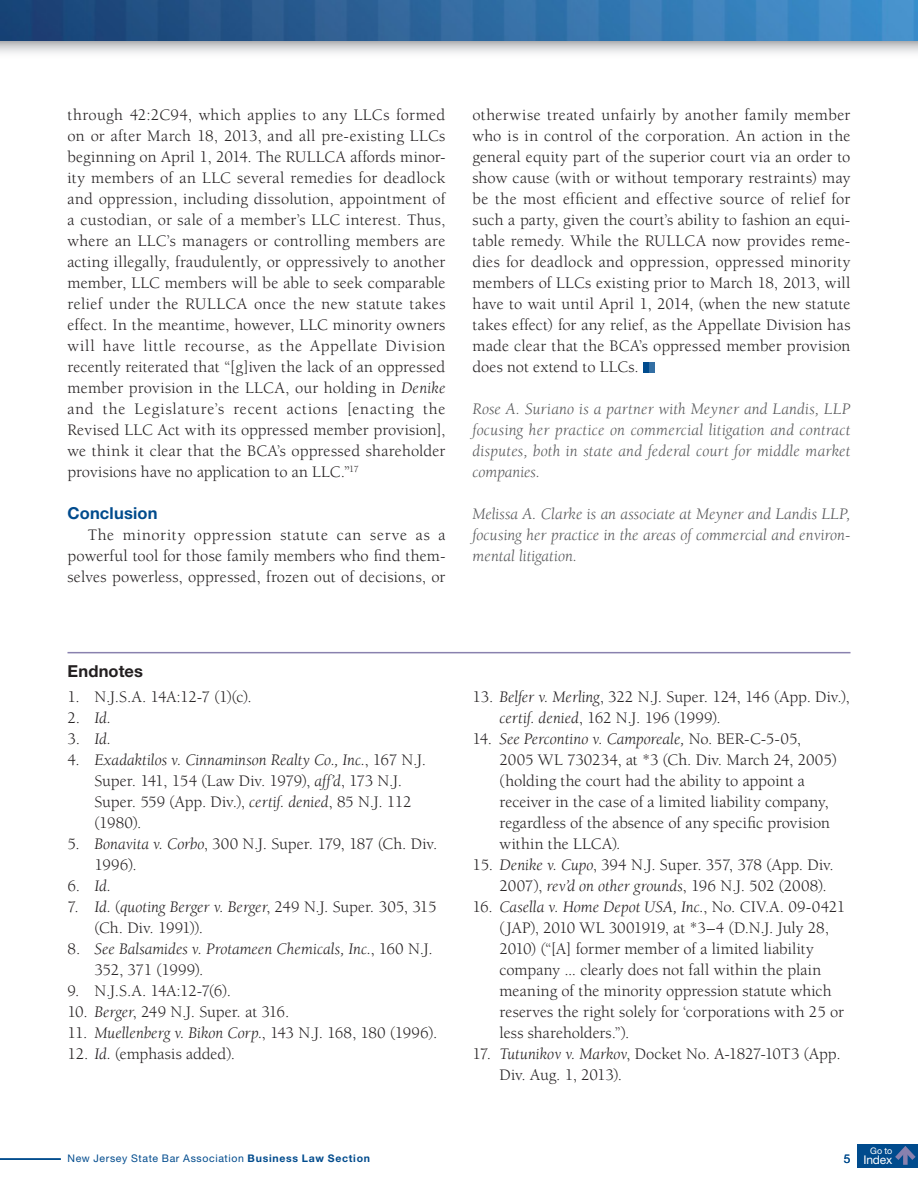
<style>
.page{position:relative;width:918px;height:1188px;background:#fff}
.page>*{position:absolute;margin:0;border:0;box-sizing:border-box;transform-origin:0 0}
.t1{font:16.5px/21px "Berkeley";color:#231f20}
.t2{font:italic 16.5px/21px "Berkeley";letter-spacing:.005em;color:#57585a;text-align:justify}
.t3{font:italic 16.5px/21px "Berkeley";color:#231f20}
.t4{font:16.5px "Berkeley";letter-spacing:-.04em;color:#231f20}
.t5{font:700 16.5px "Helvetica Neue LT Std";letter-spacing:.01em;color:#004b8d}
.t6{font:700 16.5px "Helvetica Neue LT Std";letter-spacing:.005em;color:#231f20}
.t7{font:12px "Helvetica Neue LT Std";letter-spacing:-.01em;color:#fff}
.t8{font:12px "Helvetica Neue LT Std";color:#004b8d}
.t9{font:10.5px "Helvetica Neue LT Std";letter-spacing:.06em;color:#004b8d}
.t10{font:9px "Helvetica Neue LT Std";color:#fff}
.s1{font-style:italic}
.s2{font-style:normal}
.s3{font-weight:700}
</style>
<div class="page">
<div style="left:643px;top:362px;width:6px;height:10px;background:#004b8d"></div>
<div style="left:649px;top:362px;width:6px;height:10px;background:#336fa4"></div>
<hr style="left:68px;top:652px;width:782px;height:1px;background:#8981ae">
<svg style="left:0;top:40px;width:918px;height:13px;background:#c6ccd2"></svg>
<img style="left:0;top:0;width:918px;height:40px">
<hr style="left:0;top:1158px;width:61px;height:2px;background:#004b8d">
<div style="left:857px;top:1144px;width:61px;height:24px;background:#004b8d"></div>
<svg style="left:895px;top:1146px;width:21px;height:19px"></svg>
<p class="t1" style="left:68px;top:105px;width:380px;text-align:justify">through 42:2C94, which applies to any LLCs formed on or after March 18, 2013, and all pre-existing LLCs beginning on April 1, 2014. The RULLCA affords minor&shy;ity members of an LLC several remedies for deadlock and oppression, including dissolution, appointment of a custodian, or sale of a member’s LLC interest. Thus, where an LLC’s managers or controlling members are acting illegally, fraudulently, or oppressively to another member, LLC members will be able to seek comparable relief under the RULLCA once the new statute takes effect. In the meantime, however, LLC minority owners will have little recourse, as the Appellate Division recently reiterated that “[g]iven the lack of an oppressed member provision in the LLCA, our holding in <span class="s1">Denike </span>and the Legislature’s recent actions [enacting the Revised LLC Act with its oppressed member provision], we think it clear that the BCA’s oppressed shareholder provisions have no application to an LLC.”<sup>17</sup></p>
<p class="t5" style="left:68px;top:503px;width:91px">Conclusion</p>
<p class="t1" style="left:68px;top:525px;width:379px;text-align:justify;text-indent:20px">The minority oppression statute can serve as a powerful tool for those family members who find them&shy;selves powerless, oppressed, frozen out of decisions, or</p>
<p class="t1" style="left:472px;top:105px;width:380px;text-align:justify">otherwise treated unfairly by another family member who is in control of the corporation. An action in the general equity part of the superior court via an order to show cause (with or without temporary restraints) may be the most efficient and effective source of relief for such a party, given the court’s ability to fashion an equi&shy;table remedy. While the RULLCA now provides reme&shy;dies for deadlock and oppression, oppressed minority members of LLCs existing prior to March 18, 2013, will have to wait until April 1, 2014, (when the new statute takes effect) for any relief, as the Appellate Division has made clear that the BCA’s oppressed member provision does not extend to LLCs.</p>
<p class="t2" style="left:472px;top:399px;width:379px">Rose A. Suriano is a partner with Meyner and Landis, LLP focusing her practice on commercial litigation and contract disputes, both in state and federal court for middle market companies.</p>
<p class="t2" style="left:472px;top:504px;width:379px">Melissa A. Clarke is an associate at Meyner and Landis LLP, focusing her practice in the areas of commercial and environ&shy;mental litigation.</p>
<p class="t6" style="left:68px;top:661px;width:77px">Endnotes</p>
<p class="t1" style="left:68px;top:686px;width:186px">1. N.J.S.A. 14A:12-7 (1)(c).</p>
<p class="t3" style="left:68px;top:708px;width:45px"><span class="s2">2.</span> Id.</p>
<p class="t3" style="left:68px;top:729px;width:45px"><span class="s2">3.</span> Id.</p>
<p class="t1" style="left:94px;top:749px;width:333px;text-indent:-27px">4. <span class="s1">Exadaktilos v. Cinnaminson Realty Co., Inc.</span>, 167 N.J.<br>Super. 141, 154 (Law Div. 1979), <span class="s1">aff’d</span>, 173 N.J.<br>Super. 559 (App. Div.), <span class="s1">certif. denied</span>, 85 N.J. 112 (1980).</p>
<p class="t1" style="left:94px;top:833px;width:344px;text-indent:-27px">5. <span class="s1">Bonavita v. Corbo</span>, 300 N.J. Super. 179, 187 (Ch. Div.<br>1996).</p>
<p class="t3" style="left:68px;top:876px;width:45px"><span class="s2">6.</span> Id.</p>
<p class="t1" style="left:95px;top:896px;width:344px;text-indent:-27px">7. <span class="s1">Id.</span> (<span class="s1">quoting Berger v. Berger</span>, 249 N.J. Super<span class="s1">.</span> 305, 315 (Ch. Div. 1991)).</p>
<p class="t3" style="left:94px;top:939px;width:340px;text-indent:-27px"><span class="s2">8.</span> See Balsamides v. Protameen Chemicals, Inc.<span class="s2">, 160 N.J.<br>352, 371 (1999).</span></p>
<p class="t1" style="left:68px;top:980px;width:165px">9. N.J.S.A. 14A:12-7(6).</p>
<p class="t1" style="left:68px;top:1001px;width:223px">10. <span class="s1">Berger</span>, 249 N.J. Super<span class="s1">.</span> at 316.</p>
<p class="t4" style="left:68px;top:1024px;width:371px">11. <span class="s1">Muellenberg v. Bikon Corp.</span>, 143 N.J. 168, 180 (1996).</p>
<p class="t1" style="left:68px;top:1043px;width:169px">12. <span class="s1">Id.</span> (emphasis added).</p>
<p class="t1" style="left:500px;top:686px;width:352px;text-indent:-27px">13. <span class="s1">Belfer v. Merling</span>, 322 N.J. Super. 124, 146 (App. Div.), <span class="s1">certif. denied</span>, 162 N.J. 196 (1999).</p>
<p class="t1" style="left:500px;top:728px;width:339px;text-indent:-27px">14. <span class="s1">See Percontino v. Camporeale,</span> No. BER-C-5-05, 2005 WL 730234, at *3 (Ch. Div. March 24, 2005) (holding the court had the ability to appoint a receiver in the case of a limited liability company, regardless of the absence of any specific provision within the LLCA)<span class="s1">.</span></p>
<p class="t1" style="left:500px;top:854px;width:336px;text-indent:-27px">15. <span class="s1">Denike v. Cupo</span>, 394 N.J. Super. 357, 378 (App. Div.<br>2007), <span class="s1">rev’d on other grounds</span>, 196 N.J. 502 (2008).</p>
<p class="t1" style="left:500px;top:896px;width:347px;text-indent:-27px">16. <span class="s1">Casella v. Home Depot USA, Inc.</span>, No. CIV.A. 09-0421 (JAP), 2010 WL 3001919, at *3–4 (D.N.J. July 28, 2010) (“[A] former member of a limited liability company ... clearly does not fall within the plain meaning of the minority oppression statute which reserves the right solely for ‘corporations with 25 or less shareholders.”).</p>
<p class="t1" style="left:500px;top:1043px;width:343px;text-indent:-27px">17. <span class="s1">Tutunikov v. Markov</span>, Docket No. A-1827-10T3 (App.<br>Div. Aug. 1, 2013).</p>
<p class="t9" style="left:68px;top:1152px;width:304px">New Jersey State Bar Association <span class="s3">Business Law Section</span></p>
<p class="t8" style="left:844px;top:1151px;width:8px">5</p>
<p class="t10" style="left:870px;top:1145px;width:24px">Go to</p>
<p class="t7" style="left:863px;top:1153px;width:31px">Index</p>
</div>
